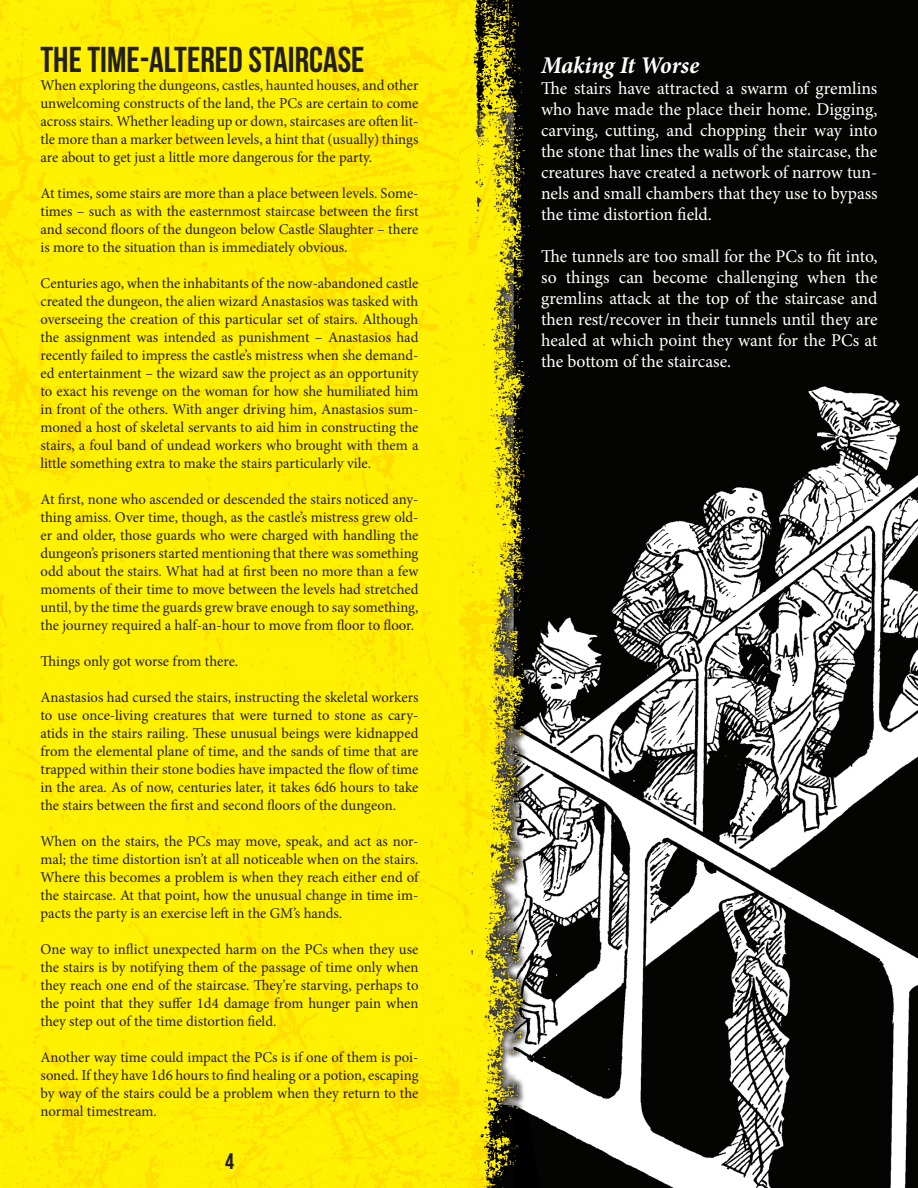
<style>
.page{position:relative;width:918px;height:1188px;background:#fff}
.page>*{position:absolute;margin:0;border:0;box-sizing:border-box;transform-origin:0 0}
.t1{font:700 36px "Bebas Neue";color:#231f20}
.t2{font:italic 700 24px "Minion Pro";letter-spacing:-.01em;color:#fff}
.t3{font:700 22.5px "Bebas Neue";color:#231f20}
.t4{font:18px/21px "Minion Pro";letter-spacing:-.005em;color:#fff;text-align:justify}
.t5{font:15px/18px "Minion Pro";letter-spacing:-.005em;color:#231f20;text-align:justify}
</style>
<div class="page">
<img style="left:0;top:0;width:918px;height:1188px">
<p class="t1" style="left:40px;top:40px;width:325px">THE TIME-ALTERED STAIRCASE</p>
<p class="t5" style="left:40px;top:76px;width:380px">When exploring the dungeons, castles, haunted houses, and other unwelcoming constructs of the land, the PCs are certain to come across stairs. Whether leading up or down, staircases are often lit&shy;tle more than a marker between levels, a hint that (usually) things are about to get just a little more dangerous for the party.</p>
<p class="t5" style="left:40px;top:184px;width:380px">At times, some stairs are more than a place between levels. Some&shy;times – such as with the easternmost staircase between the first and second floors of the dungeon below Castle Slaughter – there is more to the situation than is immediately obvious.</p>
<p class="t5" style="left:40px;top:274px;width:380px">Centuries ago, when the inhabitants of the now-abandoned castle created the dungeon, the alien wizard Anastasios was tasked with overseeing the creation of this particular set of stairs. Although the assignment was intended as punishment – Anastasios had recently failed to impress the castle’s mistress when she demand&shy;ed entertainment – the wizard saw the project as an opportunity to exact his revenge on the woman for how she humiliated him in front of the others. With anger driving him, Anastasios sum&shy;moned a host of skeletal servants to aid him in constructing the stairs, a foul band of undead workers who brought with them a little something extra to make the stairs particularly vile.</p>
<p class="t5" style="left:40px;top:490px;width:380px">At first, none who ascended or descended the stairs noticed any&shy;thing amiss. Over time, though, as the castle’s mistress grew old&shy;er and older, those guards who were charged with handling the dungeon’s prisoners started mentioning that there was something odd about the stairs. What had at first been no more than a few moments of their time to move between the levels had stretched until, by the time the guards grew brave enough to say something, the journey required a half-an-hour to move from floor to floor.</p>
<p class="t5" style="left:40px;top:652px;width:199px">Things only got worse from there.</p>
<p class="t5" style="left:40px;top:688px;width:380px">Anastasios had cursed the stairs, instructing the skeletal workers to use once-living creatures that were turned to stone as cary&shy;atids in the stairs railing. These unusual beings were kidnapped from the elemental plane of time, and the sands of time that are trapped within their stone bodies have impacted the flow of time in the area. As of now, centuries later, it takes 6d6 hours to take the stairs between the first and second floors of the dungeon.</p>
<p class="t5" style="left:40px;top:832px;width:380px">When on the stairs, the PCs may move, speak, and act as nor&shy;mal; the time distortion isn’t at all noticeable when on the stairs.<br>Where this becomes a problem is when they reach either end of the staircase. At that point, how the unusual change in time im&shy;pacts the party is an exercise left in the GM’s hands.</p>
<p class="t5" style="left:40px;top:940px;width:380px">One way to inflict unexpected harm on the PCs when they use the stairs is by notifying them of the passage of time only when they reach one end of the staircase. They’re starving, perhaps to the point that they suffer 1d4 damage from hunger pain when they step out of the time distortion field.</p>
<p class="t5" style="left:40px;top:1048px;width:380px">Another way time could impact the PCs is if one of them is poi&shy;soned. If they have 1d6 hours to find healing or a potion, escaping by way of the stairs could be a problem when they return to the normal timestream.</p>
<p class="t3" style="left:225px;top:1149px;width:10px">4</p>
<p class="t2" style="left:541px;top:48px;width:160px">Making It Worse</p>
<p class="t4" style="left:541px;top:78px;width:338px">The stairs have attracted a swarm of gremlins who have made the place their home. Digging, carving, cutting, and chopping their way into the stone that lines the walls of the staircase, the creatures have created a network of narrow tun&shy;nels and small chambers that they use to bypass the time distortion field.</p>
<p class="t4" style="left:541px;top:246px;width:338px">The tunnels are too small for the PCs to fit into, so things can become challenging when the gremlins attack at the top of the staircase and then rest/recover in their tunnels until they are healed at which point they want for the PCs at the bottom of the staircase.</p>
</div>
